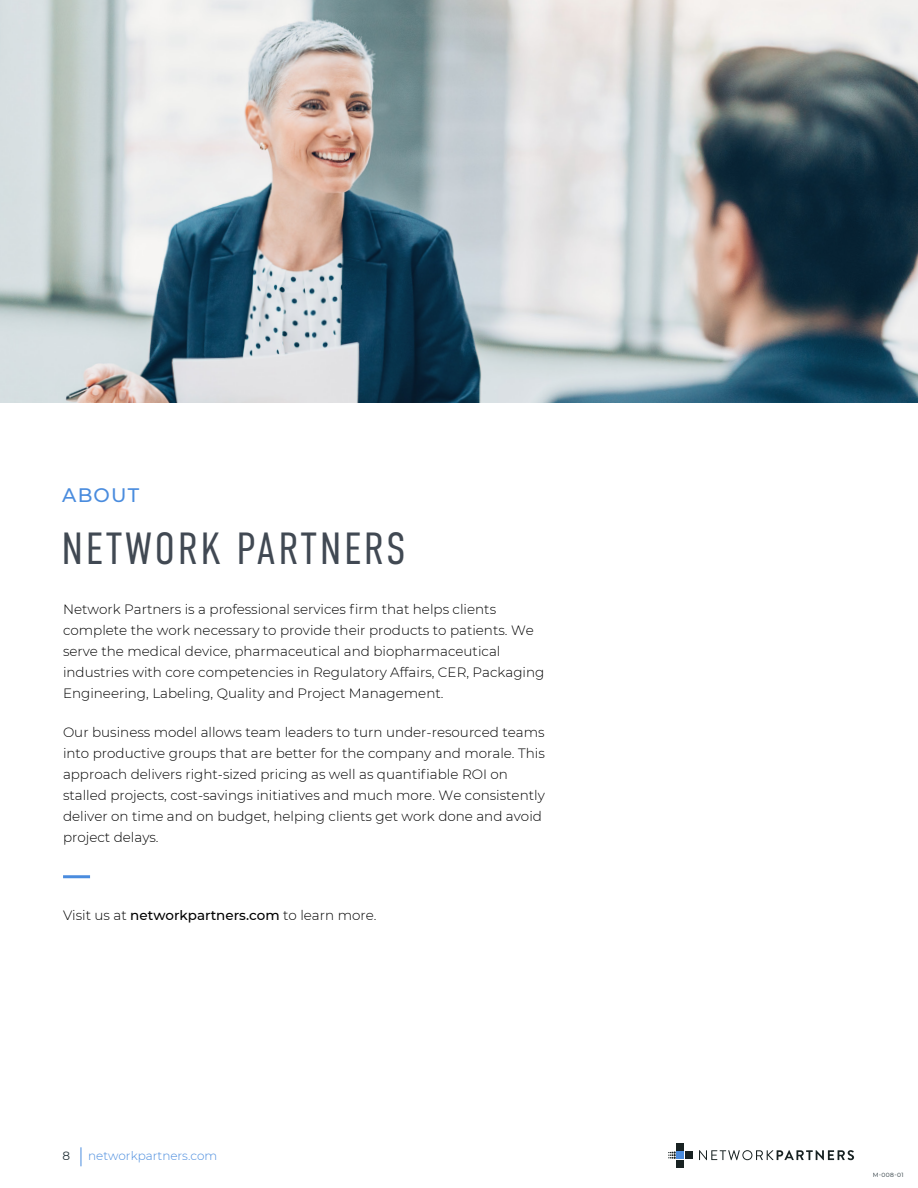
<style>
.page{position:relative;width:918px;height:1188px;background:#fff}
.page>*{position:absolute;margin:0;border:0;box-sizing:border-box;transform-origin:0 0}
.t1{font:300 45px "DIN Condensed";letter-spacing:.055em;color:#414953}
.t2{font:500 19.5px "Montserrat";letter-spacing:.06em;color:#4a8cde}
.t3{font:300 13.5px/21px "Montserrat";color:#000}
.t4{font:300 12px "Montserrat";color:#4a8cde}
.t5{font:12px "Montserrat";color:#243238}
.t6{font:6px "Montserrat";color:#243238}
.s1{font-weight:500}
</style>
<div class="page">
<hr style="left:63px;top:875px;width:27px;height:3px;background:#4a8cde">
<img style="left:0;top:0;width:918px;height:402px">
<svg style="left:81px;top:1147px;width:1px;height:19px"></svg>
<div style="left:677px;top:1160px;width:7px;height:7px;background:#182222"></div>
<div style="left:677px;top:1151px;width:7px;height:8px;background:#4a8cde"></div>
<div style="left:685px;top:1151px;width:7px;height:8px;background:#182222"></div>
<div style="left:677px;top:1143px;width:7px;height:8px;background:#182222"></div>
<svg style="left:668px;top:1151px;width:9px;height:8px"></svg>
<svg style="left:699px;top:1150px;width:155px;height:10px"></svg>
<h2 class="t2" style="left:62px;top:481px;width:78px">ABOUT</h2>
<h1 class="t1" style="left:62px;top:524px;width:346px">NETWORK PARTNERS</h1>
<p class="t3" style="left:63px;top:599px;width:483px">Network Partners is a professional services firm that helps clients complete the work necessary to provide their products to patients. We serve the medical device, pharmaceutical and biopharmaceutical industries with core competencies in Regulatory Affairs, CER, Packaging Engineering, Labeling, Quality and Project Management.</p>
<p class="t3" style="left:63px;top:722px;width:483px">Our business model allows team leaders to turn under-resourced teams into productive groups that are better for the company and morale. This approach delivers right-sized pricing as well as quantifiable ROI on stalled projects, cost-savings initiatives and much more. We consistently deliver on time and on budget, helping clients get work done and avoid project delays.</p>
<p class="t3" style="left:63px;top:905px;width:315px">Visit us at <span class="s1">networkpartners.com</span> to learn more.</p>
<p class="t5" style="left:63px;top:1148px;width:9px">8</p>
<p class="t4" style="left:88px;top:1147px;width:131px">networkpartners.com</p>
<p class="t6" style="left:873px;top:1170px;width:32px">M-008-01</p>
</div>
